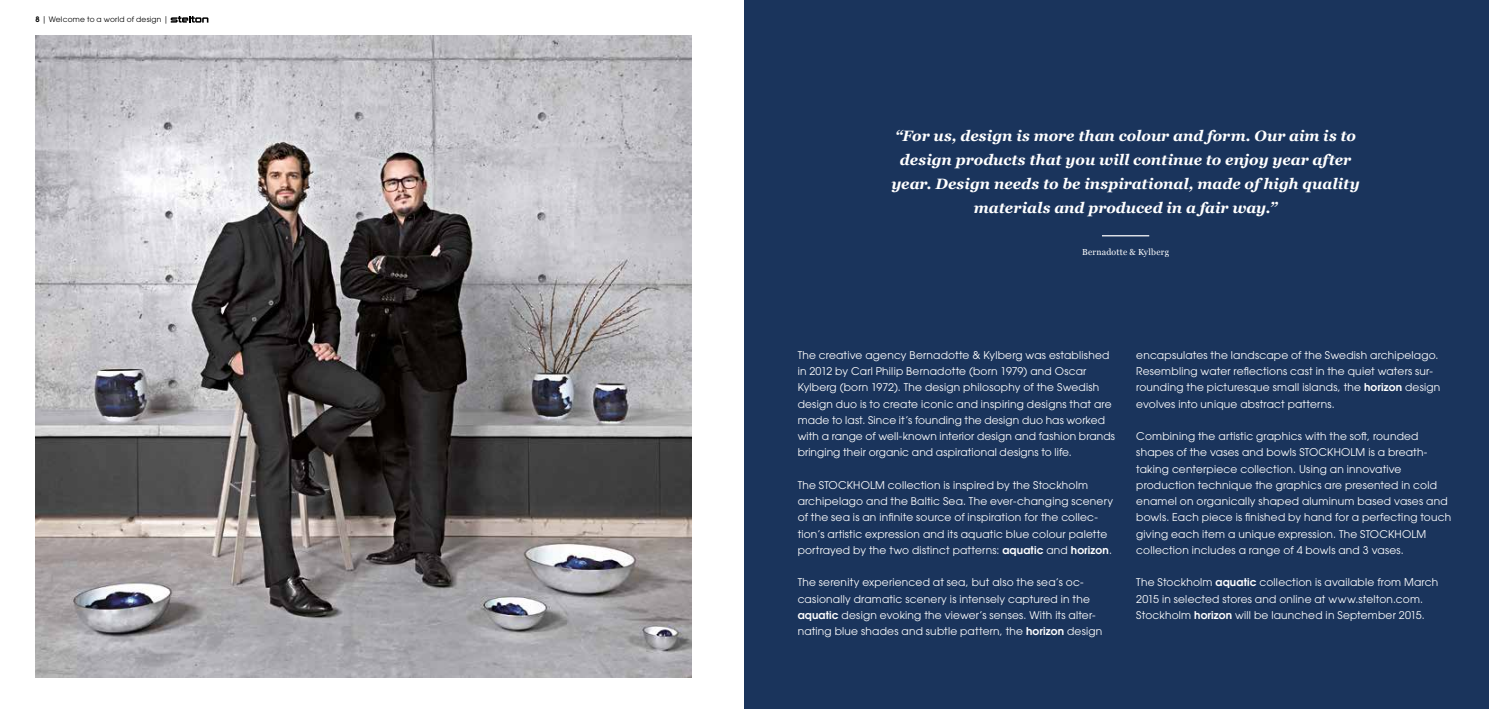
<style>
.page{position:relative;width:1489px;height:709px;background:#fff}
.page>*{position:absolute;margin:0;border:0;box-sizing:border-box;transform-origin:0 0}
.t1{font:italic 700 15px/23.8px "Georgia";color:#fff;text-align:center}
.t2{font:10.62px/16.2px "ITC Avant Garde Std";letter-spacing:.02em;color:#fff}
.t3{font:8.75px "Georgia";letter-spacing:.02em;color:#fff}
.t4{font:7.5px "ITC Avant Garde Std";letter-spacing:.03em;color:#000}
.s1{font-weight:600}
</style>
<div class="page">
<div style="left:744px;top:0;width:744px;height:709px;background:#1a345c"></div>
<hr style="left:1101px;top:235px;width:48px;height:1px;background:#fff">
<img style="left:35px;top:35px;width:656px;height:642px">
<svg style="left:170px;top:16px;width:38px;height:7px"></svg>
<p class="t4" style="left:35px;top:15px;width:135px"><span class="s1">8</span> | Welcome to a world of design |</p>
<h1 class="t1" style="left:891px;top:123px;width:470px">“For us, design is more than colour and form. Our aim is to design products that you will continue to enjoy year after year. Design needs to be inspirational, made of high quality materials and produced in a fair way.”</h1>
<p class="t3" style="left:1081px;top:246px;width:88px">Bernadotte &amp; Kylberg</p>
<p class="t2" style="left:797px;top:347px;width:319px">The creative agency Bernadotte &amp; Kylberg was established in 2012 by Carl Philip Bernadotte (born 1979) and Oscar Kylberg (born 1972). The design philosophy of the Swedish design duo is to create iconic and inspiring designs that are made to last. Since it’s founding the design duo has worked with a range of well-known interior design and fashion brands bringing their organic and aspirational designs to life.</p>
<p class="t2" style="left:797px;top:477px;width:317px">The STOCKHOLM collection is inspired by the Stockholm archipelago and the Baltic Sea. The ever-changing scenery of the sea is an infinite source of inspiration for the collec&shy;tion’s artistic expression and its aquatic blue colour palette portrayed by the two distinct patterns: <span class="s1">aquatic</span> and <span class="s1">horizon</span>.</p>
<p class="t2" style="left:797px;top:574px;width:306px">The serenity experienced at sea, but also the sea’s oc&shy;casionally dramatic scenery is intensely captured in the <span class="s1">aquatic</span> design evoking the viewer’s senses. With its alter&shy;nating blue shades and subtle pattern, the <span class="s1">horizon</span> design</p>
<p class="t2" style="left:1136px;top:347px;width:305px">encapsulates the landscape of the Swedish archipelago.<br>Resembling water reflections cast in the quiet waters sur&shy;rounding the picturesque small islands, the <span class="s1">horizon</span> design evolves into unique abstract patterns.</p>
<p class="t2" style="left:1136px;top:428px;width:316px">Combining the artistic graphics with the soft, rounded shapes of the vases and bowls STOCKHOLM is a breath&shy;taking centerpiece collection. Using an innovative production technique the graphics are presented in cold enamel on organically shaped aluminum based vases and bowls. Each piece is finished by hand for a perfecting touch giving each item a unique expression. The STOCKHOLM collection includes a range of 4 bowls and 3 vases.</p>
<p class="t2" style="left:1136px;top:574px;width:303px">The Stockholm <span class="s1">aquatic</span> collection is available from March<br>2015 in selected stores and online at www.stelton.com.<br>Stockholm <span class="s1">horizon</span> will be launched in September 2015.</p>
</div>
